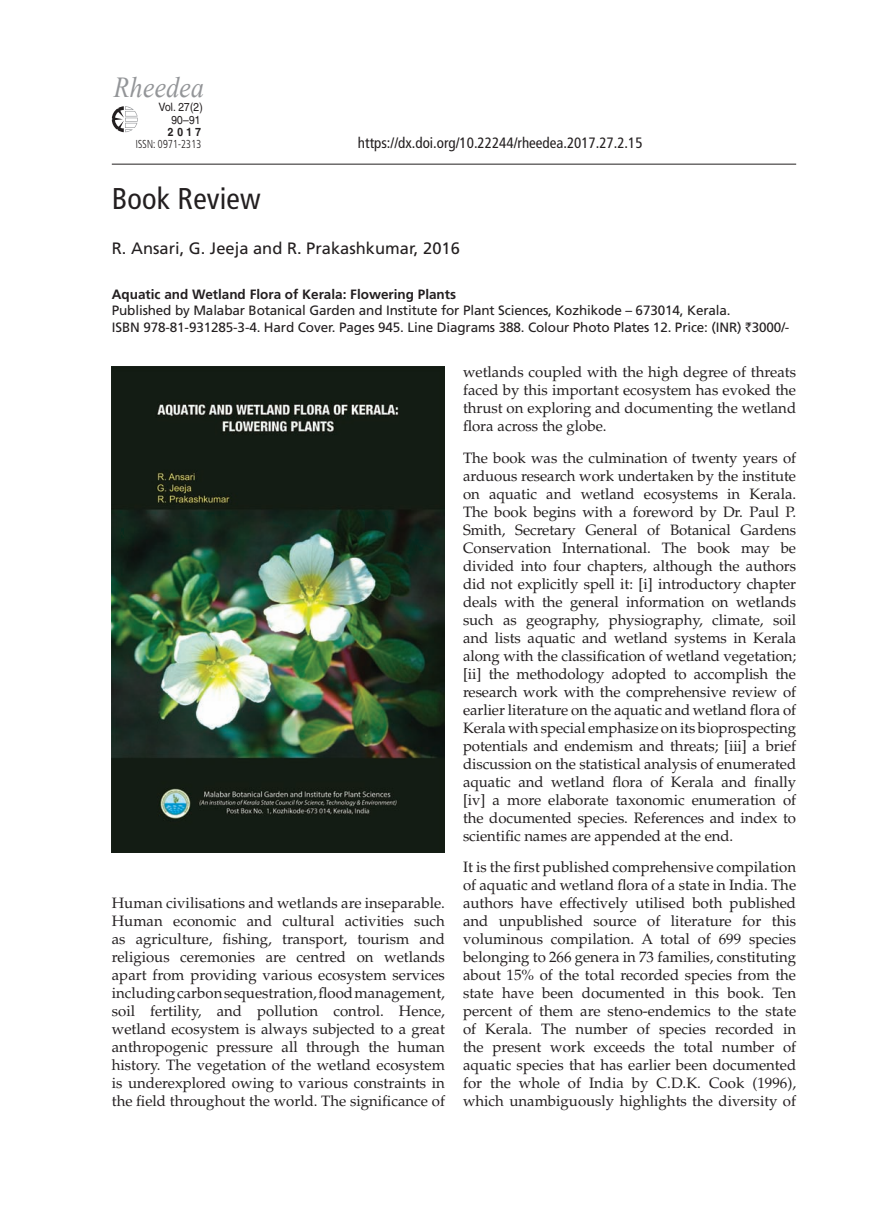
<style>
.page{position:relative;width:890px;height:1214px;background:#fff}
.page>*{position:absolute;margin:0;border:0;box-sizing:border-box;transform-origin:0 0}
.CT{font:condensed 30px "Frutiger";letter-spacing:.005em;color:#231f20}
.t1{font:italic 28.95px "Times New Roman";color:#939598;scale:.91 1}
.AU{font:16.5px "Frutiger";color:#231f20}
.TXI{font:15px/18px "Palatino LT Std";color:#231f20;text-align:justify}
.TX{font:15px/18px "Palatino LT Std";color:#231f20;text-align:justify}
.t2{font:condensed 15px "Frutiger";color:#231f20}
.AFF{font:13.5px/16.5px "Frutiger";letter-spacing:-.01em;color:#231f20}
.AFF-2{font:700 13.5px "Frutiger";color:#231f20}
.t3{font:11.55px/13.5px "Helvetica LT Std";color:#231f20;text-align:right;scale:.91 1}
.t4{font:300 condensed 11.55px "Frutiger LT Std";color:#231f20;scale:.91 1}
.t5{font:700 11.55px "Helvetica LT Std";color:#231f20;scale:.91 1}
.s1{font-family:"Rupee"}
</style>
<div class="page">
<svg style="left:112px;top:106px;width:26px;height:26px"></svg>
<hr style="left:112px;top:164px;width:684px;height:1px;background:#231f20">
<img style="left:112px;top:366px;width:333px;height:486px">
<h2 class="t1" style="left:114px;top:67px;width:103px">Rheedea</h2>
<p class="t3" style="left:159px;top:100px;width:50px">Vol. 27(2)<br>90–91</p>
<p class="t5" style="left:168px;top:125px;width:39px">2017</p>
<p class="t4" style="left:136px;top:137px;width:74px">ISSN: 0971-2313</p>
<p class="t2" style="left:358px;top:134px;width:286px">https://dx.doi.org/10.22244/rheedea.2017.27.2.15</p>
<p class="CT" style="left:112px;top:181px;width:150px">Book Review</p>
<p class="AU" style="left:112px;top:238px;width:349px">R. Ansari, G. Jeeja and R. Prakashkumar, 2016</p>
<p class="AFF-2" style="left:112px;top:286px;width:346px">Aquatic and Wetland Flora of Kerala: Flowering Plants</p>
<p class="AFF" style="left:112px;top:302px;width:679px">Published by Malabar Botanical Garden and Institute for Plant Sciences, Kozhikode – 673014, Kerala.<br>ISBN 978-81-931285-3-4. Hard Cover. Pages 945. Line Diagrams 388. Colour Photo Plates 12. Price: (INR) <span class="s1">`</span>3000/-</p>
<p class="TX" style="left:112px;top:894px;width:335px">Human civilisations and wetlands are inseparable.<br>Human economic and cultural activities such as agriculture, fishing, transport, tourism and religious ceremonies are centred on wetlands apart from providing various ecosystem services including carbon sequestration, flood management, soil fertility, and pollution control. Hence, wetland ecosystem is always subjected to a great anthropogenic pressure all through the human history. The vegetation of the wetland ecosystem is underexplored owing to various constraints in the field throughout the world. The significance of</p>
<p class="TX" style="left:463px;top:363px;width:335px">wetlands coupled with the high degree of threats faced by this important ecosystem has evoked the thrust on exploring and documenting the wetland flora across the globe.</p>
<p class="TXI" style="left:463px;top:449px;width:335px">The book was the culmination of twenty years of arduous research work undertaken by the institute on aquatic and wetland ecosystems in Kerala.<br>The book begins with a foreword by Dr. Paul P.<br>Smith, Secretary General of Botanical Gardens Conservation International. The book may be divided into four chapters, although the authors did not explicitly spell it: [i] introductory chapter deals with the general information on wetlands such as geography, physiography, climate, soil and lists aquatic and wetland systems in Kerala along with the classification of wetland vegetation; [ii] the methodology adopted to accomplish the research work with the comprehensive review of earlier literature on the aquatic and wetland flora of Kerala with special emphasize on its bioprospecting potentials and endemism and threats; [iii] a brief discussion on the statistical analysis of enumerated aquatic and wetland flora of Kerala and finally [iv] a more elaborate taxonomic enumeration of the documented species. References and index to scientific names are appended at the end.</p>
<p class="TXI" style="left:463px;top:858px;width:335px">It is the first published comprehensive compilation of aquatic and wetland flora of a state in India. The authors have effectively utilised both published and unpublished source of literature for this voluminous compilation. A total of 699 species belonging to 266 genera in 73 families, constituting about 15% of the total recorded species from the state have been documented in this book. Ten percent of them are steno-endemics to the state of Kerala. The number of species recorded in the present work exceeds the total number of aquatic species that has earlier been documented for the whole of India by C.D.K. Cook (1996), which unambiguously highlights the diversity of</p>
</div>
